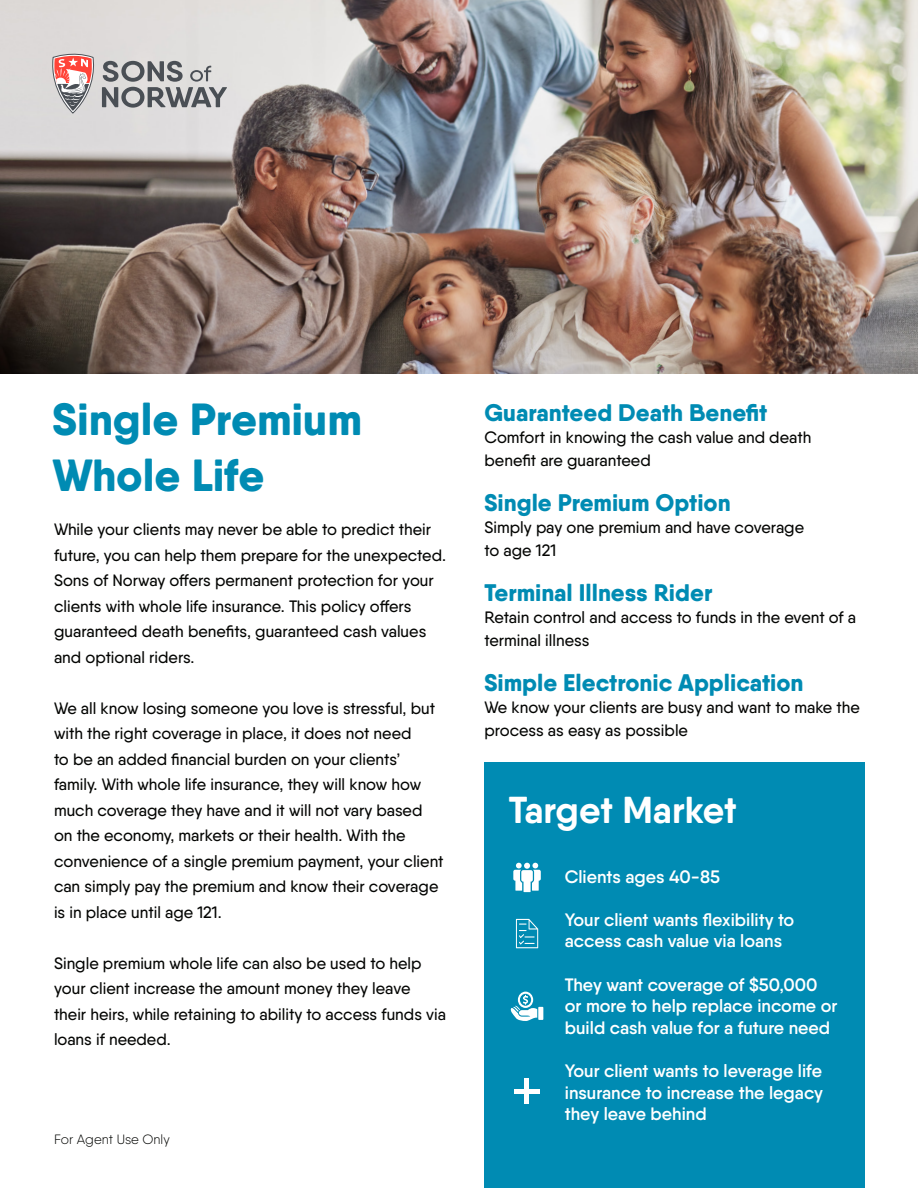
<style>
.page{position:relative;width:918px;height:1188px;background:#fff}
.page>*{position:absolute;margin:0;border:0;box-sizing:border-box;transform-origin:0 0}
.t1{font:800 45px/55.5px "Qanelas Soft";color:#008bb3}
.t2{font:700 37.5px "Qanelas Soft";color:#fff}
.t3{font:800 24px "Qanelas Soft";color:#008bb3}
.t4{font:600 18px/21.6px "Qanelas Soft";color:#fff}
.t5{font:500 16.5px/25.5px "Qanelas Soft";color:#040503}
.t6{font:300 13.5px "Qanelas Soft";color:#040503}
</style>
<div class="page">
<img style="left:0;top:0;width:918px;height:374px">
<div style="left:485px;top:762px;width:380px;height:426px;background:#008bb3"></div>
<svg style="left:49px;top:50px;width:178px;height:64px;background:#beb4b4"></svg>
<svg style="left:513px;top:863px;width:28px;height:29px"></svg>
<svg style="left:516px;top:919px;width:22px;height:29px"></svg>
<svg style="left:510px;top:992px;width:33px;height:29px"></svg>
<hr style="left:525px;top:1078px;width:4px;height:26px;background:#fff">
<hr style="left:514px;top:1089px;width:26px;height:4px;background:#fff">
<p class="t1" style="left:52px;top:391px;width:311px">Single Premium<br>Whole Life</p>
<p class="t5" style="left:54px;top:517px;width:394px">While your clients may never be able to predict their future, you can help them prepare for the unexpected.<br>Sons of Norway offers permanent protection for your clients with whole life insurance. This policy offers guaranteed death benefits, guaranteed cash values and optional riders.</p>
<p class="t5" style="left:54px;top:695px;width:391px">We all know losing someone you love is stressful, but with the right coverage in place, it does not need<br>to be an added financial burden on your clients’ family. With whole life insurance, they will know how much coverage they have and it will not vary based on the economy, markets or their health. With the convenience of a single premium payment, your client can simply pay the premium and know their coverage is in place until age 121.</p>
<p class="t5" style="left:54px;top:950px;width:394px">Single premium whole life can also be used to help your client increase the amount money they leave their heirs, while retaining to ability to access funds via loans if needed.</p>
<p class="t6" style="left:54px;top:1131px;width:117px">For Agent Use Only</p>
<p class="t3" style="left:485px;top:397px;width:284px">Guaranteed Death Benefit</p>
<p class="t5" style="left:485px;top:426px;width:328px;line-height:22.5px">Comfort in knowing the cash value and death benefit are guaranteed</p>
<p class="t3" style="left:485px;top:487px;width:248px">Single Premium Option</p>
<p class="t5" style="left:485px;top:514px;width:321px">Simply pay one premium and have coverage</p>
<p class="t5" style="left:485px;top:537px;width:73px">to age 121</p>
<p class="t3" style="left:485px;top:577px;width:229px">Terminal Illness Rider</p>
<p class="t5" style="left:485px;top:606px;width:373px;line-height:22.5px">Retain control and access to funds in the event of a terminal illness</p>
<p class="t3" style="left:485px;top:667px;width:321px">Simple Electronic Application</p>
<p class="t5" style="left:485px;top:696px;width:377px;line-height:22.5px">We know your clients are busy and want to make the process as easy as possible</p>
<p class="t2" style="left:509px;top:786px;width:229px">Target Market</p>
<p class="t4" style="left:565px;top:865px;width:157px">Clients ages 40-85</p>
<p class="t4" style="left:565px;top:909px;width:231px">Your client wants flexibility to access cash value via loans</p>
<p class="t4" style="left:565px;top:973px;width:274px">They want coverage of $50,000 or more to help replace income or build cash value for a future need</p>
<p class="t4" style="left:565px;top:1060px;width:260px;text-align:justify">Your client wants to leverage life insurance to increase the legacy they leave behind</p>
</div>
